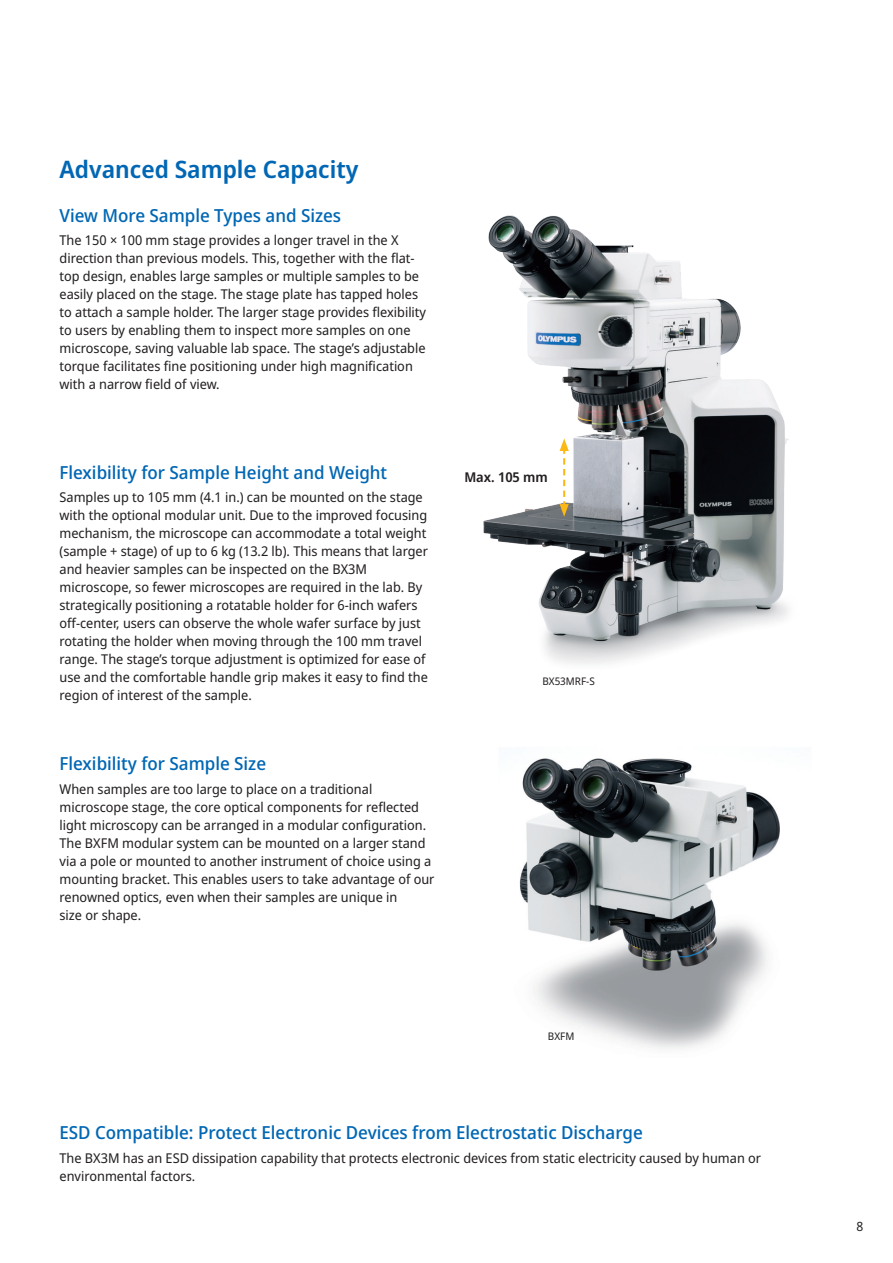
<style>
.page{position:relative;width:893px;height:1263px;background:#fff}
.page>*{position:absolute;margin:0;border:0;box-sizing:border-box;transform-origin:0 0}
.Title_16{font:600 24px "Noto Sans Display";color:#0167b4}
.Title_12{font:500 18px "Noto Sans Display";color:#0167b4}
.Text_9{font:13.5px/18px "Noto Sans Display";color:#231f20}
.Title_9{font:600 13.5px "Noto Sans Display";color:#231f20}
.t1{font:12.75px "Noto Sans Display";color:#231f20}
.Caption_7{font:10.5px "Noto Sans Display";color:#231f20}
</style>
<div class="page">
<img style="left:483px;top:215px;width:306px;height:449px">
<img style="left:519px;top:758px;width:261px;height:292px">
<svg style="left:560px;top:438px;width:9px;height:79px"></svg>
<p class="Title_16" style="left:60px;top:152px;width:300px">Advanced Sample Capacity</p>
<p class="Title_12" style="left:60px;top:202px;width:283px">View More Sample Types and Sizes</p>
<p class="Text_9" style="left:60px;top:231px;width:368px">The 150 × 100 mm stage provides a longer travel in the X direction than previous models. This, together with the flat&shy;top design, enables large samples or multiple samples to be easily placed on the stage. The stage plate has tapped holes to attach a sample holder. The larger stage provides flexibility to users by enabling them to inspect more samples on one microscope, saving valuable lab space. The stage’s adjustable torque facilitates fine positioning under high magnification with a narrow field of view.</p>
<p class="Title_12" style="left:60px;top:460px;width:329px">Flexibility for Sample Height and Weight</p>
<p class="Text_9" style="left:60px;top:489px;width:370px">Samples up to 105 mm (4.1 in.) can be mounted on the stage with the optional modular unit. Due to the improved focusing mechanism, the microscope can accommodate a total weight (sample + stage) of up to 6 kg (13.2 lb). This means that larger and heavier samples can be inspected on the BX3M microscope, so fewer microscopes are required in the lab. By strategically positioning a rotatable holder for 6-inch wafers off-center, users can observe the whole wafer surface by just rotating the holder when moving through the 100 mm travel range. The stage’s torque adjustment is optimized for ease of use and the comfortable handle grip makes it easy to find the region of interest of the sample.</p>
<p class="Title_12" style="left:60px;top:751px;width:208px">Flexibility for Sample Size</p>
<p class="Text_9" style="left:60px;top:780px;width:377px">When samples are too large to place on a traditional microscope stage, the core optical components for reflected light microscopy can be arranged in a modular configuration.<br>The BXFM modular system can be mounted on a larger stand via a pole or mounted to another instrument of choice using a mounting bracket. This enables users to take advantage of our renowned optics, even when their samples are unique in<br>size or shape.</p>
<p class="Title_9" style="left:464px;top:467px;width:85px">Max. 105 mm</p>
<p class="Caption_7" style="left:542px;top:674px;width:54px">BX53MRF-S</p>
<p class="Caption_7" style="left:548px;top:1028px;width:28px">BXFM</p>
<p class="Title_12" style="left:60px;top:1120px;width:585px">ESD Compatible: Protect Electronic Devices from Electrostatic Discharge</p>
<p class="Text_9" style="left:60px;top:1149px;width:703px">The BX3M has an ESD dissipation capability that protects electronic devices from static electricity caused by human or environmental factors.</p>
<p class="t1" style="left:856px;top:1218px;width:8px">8</p>
</div>
